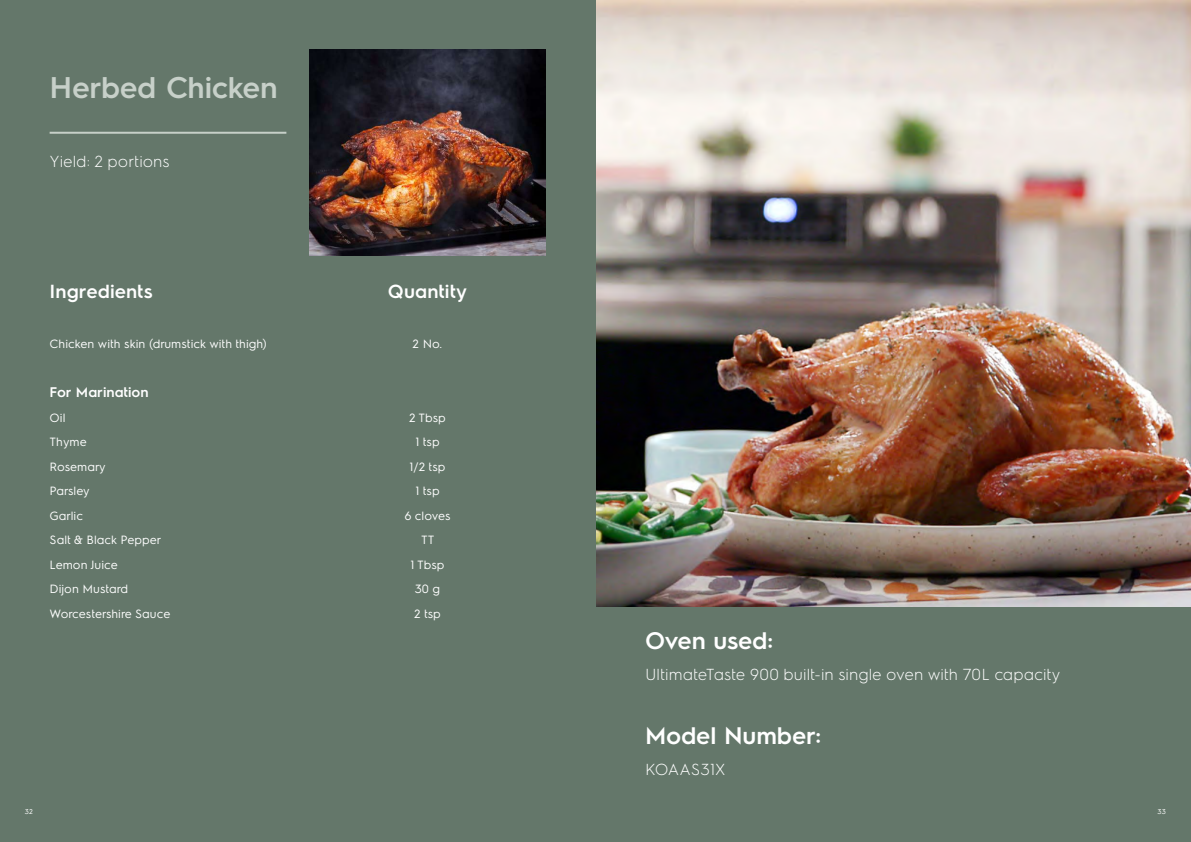
<style>
.page{position:relative;width:1191px;height:842px;background:#64776a}
.page>*{position:absolute;margin:0;border:0;box-sizing:border-box;transform-origin:0 0}
.t1{font:600 30px "Electrolux Sans";letter-spacing:-.015em;color:#c7d0c9}
.t2{font:600 24px "Electrolux Sans";letter-spacing:-.01em;color:#fff}
.t3{font:600 19px "Electrolux Sans";letter-spacing:.005em;color:#fff}
.t4{font:300 16px "Electrolux Sans";color:#fff}
.t5{font:300 16px "Electrolux Sans";letter-spacing:-.02em;color:#fff}
.t6{font:600 14px "Electrolux Sans";color:#fff}
.t7{font:12px/24.5px "Electrolux Sans";color:#fff}
.t8{font:7px "Electrolux Sans";color:#fff}
</style>
<div class="page">
<hr style="left:50px;top:132px;width:236px;height:2px;background:#c7d0c9">
<img style="left:596px;top:0;width:595px;height:607px">
<img style="left:309px;top:50px;width:237px;height:206px">
<h1 class="t1" style="left:50px;top:67px;width:229px">Herbed Chicken</h1>
<h3 class="t4" style="left:50px;top:151px;width:121px">Yield: 2 portions</h3>
<h3 class="t3" style="left:50px;top:278px;width:104px">Ingredients</h3>
<p class="t7" style="left:50px;top:331px;width:219px">Chicken with skin (drumstick with thigh)</p>
<p class="t6" style="left:50px;top:383px;width:101px">For Marination</p>
<p class="t7" style="left:50px;top:404px;width:122px">Oil<br>Thyme<br>Rosemary<br>Parsley<br>Garlic<br>Salt &amp; Black Pepper<br>Lemon Juice<br>Dijon Mustard<br>Worcestershire Sauce</p>
<h3 class="t3" style="left:388px;top:278px;width:81px">Quantity</h3>
<p class="t7" style="left:412px;top:331px;width:31px">2 No.</p>
<p class="t7" style="left:404px;top:404px;width:47px;text-align:center">2 Tbsp<br>1 tsp<br>1/2 tsp<br>1 tsp<br>6 cloves<br>TT<br>1 Tbsp<br>30 g<br>2 tsp</p>
<h2 class="t2" style="left:645px;top:624px;width:129px">Oven used:</h2>
<h3 class="t4" style="left:645px;top:664px;width:417px">UltimateTaste 900 built-in single oven with 70L capacity</h3>
<h2 class="t2" style="left:645px;top:718px;width:178px">Model Number:</h2>
<h3 class="t5" style="left:645px;top:758px;width:82px">KOAAS31X</h3>
<p class="t8" style="left:25px;top:806px;width:10px">32</p>
<p class="t8" style="left:1157px;top:806px;width:10px">33</p>
</div>
